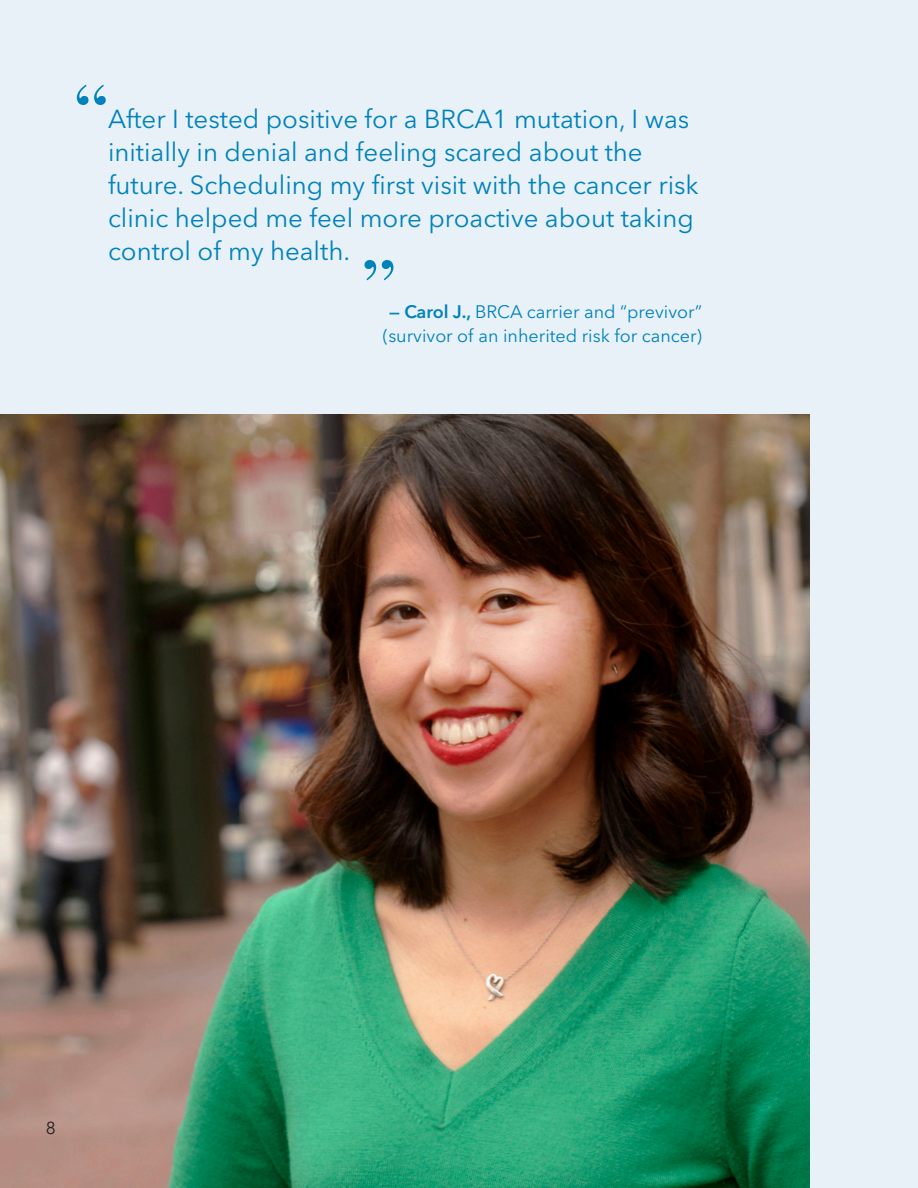
<style>
.page{position:relative;width:918px;height:1188px;background:#e8f1f8}
.page>*{position:absolute;margin:0;border:0;box-sizing:border-box;transform-origin:0 0}
.t1{font:25.8px/33px "Avenir Next LT Pro";color:#0082bb}
.Section-Intro_paragr{font:18px/24px "Avenir Next LT Pro";color:#0082bb;text-align:center}
.t2{font:17.25px "Avenir Next LT Pro";color:#231f20}
.s1{font-weight:600}
</style>
<div class="page">
<svg style="left:77px;top:85px;width:29px;height:20px"></svg>
<svg style="left:365px;top:260px;width:28px;height:20px"></svg>
<img style="left:0;top:414px;width:810px;height:774px">
<p class="t1" style="left:108px;top:102px;width:592px">After I tested positive for a BRCA1 mutation, I was initially in denial and feeling scared about the future. Scheduling my first visit with the cancer risk clinic helped me feel more proactive about taking control of my health.</p>
<p class="Section-Intro_paragr" style="left:383px;top:300px;width:321px"><span class="s1">— Carol J.,</span> BRCA carrier and “previvor” (survivor of an inherited risk for cancer)</p>
<p class="t2" style="left:46px;top:1118px;width:12px">8</p>
<p class="t2" style="left:46px;top:1118px;width:12px">4</p>
</div>
